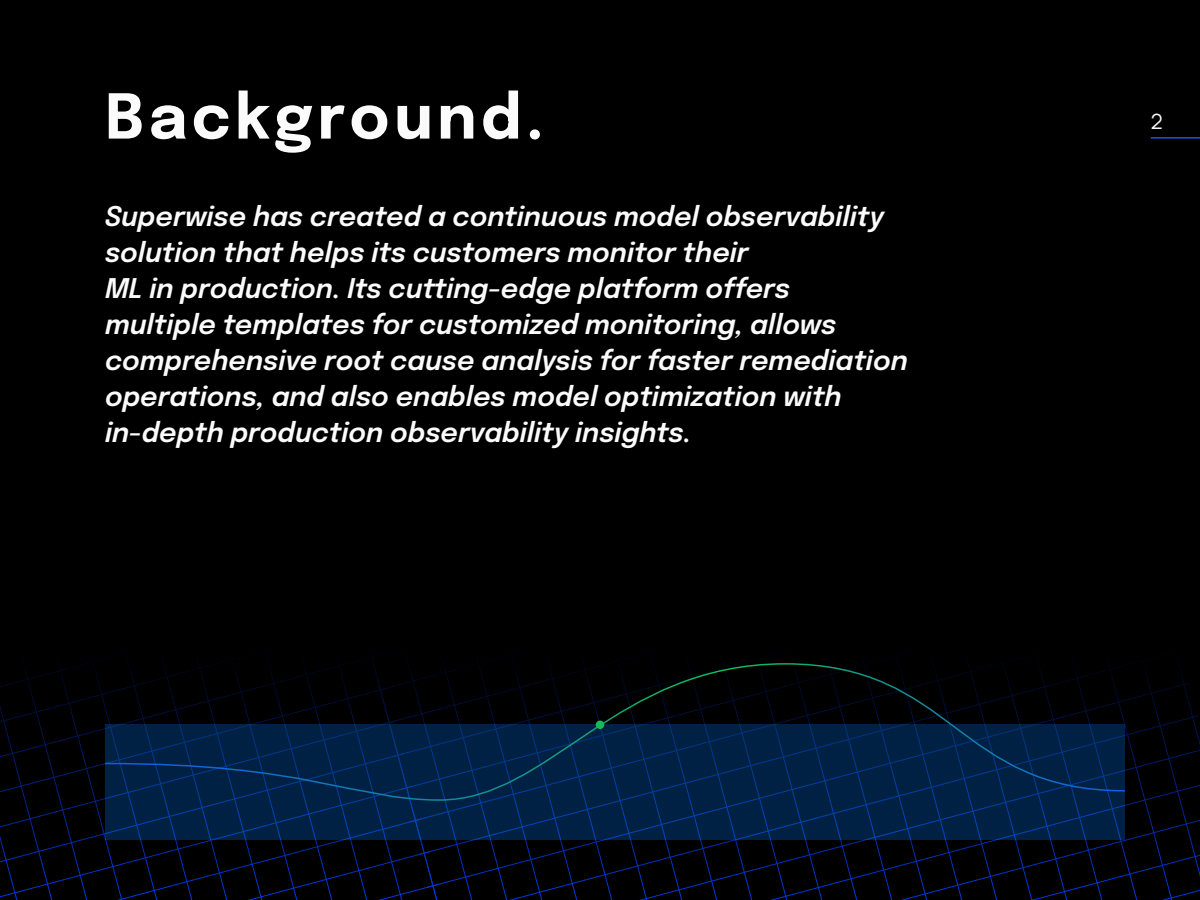
<style>
.page{position:relative;width:1200px;height:900px;background:#000}
.page>*{position:absolute;margin:0;border:0;box-sizing:border-box;transform-origin:0 0}
.Main_Title{font:61.5px "Epilogue";letter-spacing:.07em;color:#fbfbfb}
.t1{font:italic 27px/36px "Epilogue";color:#fbfbfb}
.Sub_title{font:200 21px "Manrope";color:#fbfbfb}
</style>
<div class="page">
<svg style="left:0;top:656px;width:1200px;height:244px"></svg>
<hr style="left:1151px;top:137px;width:49px;height:2px;background:#145ce2">
<svg style="left:105px;top:802px;width:1020px;height:38px;background:#002349"></svg>
<svg style="left:104px;top:662px;width:1022px;height:140px"></svg>
<div style="left:596px;top:721px;width:8px;height:8px;background:#14bc54;border-radius:50%"></div>
<p class="Main_Title" style="left:105px;top:73px;width:440px">Background.</p>
<p class="t1" style="left:105px;top:197px;width:804px">Superwise has created a continuous model observability solution that helps its customers monitor their<br>ML in production. Its cutting-edge platform offers<br>multiple templates for customized monitoring, allows comprehensive root cause analysis for faster remediation operations, and also enables model optimization with in-depth production observability insights.</p>
<p class="Sub_title" style="left:1151px;top:106px;width:13px">2</p>
</div>
